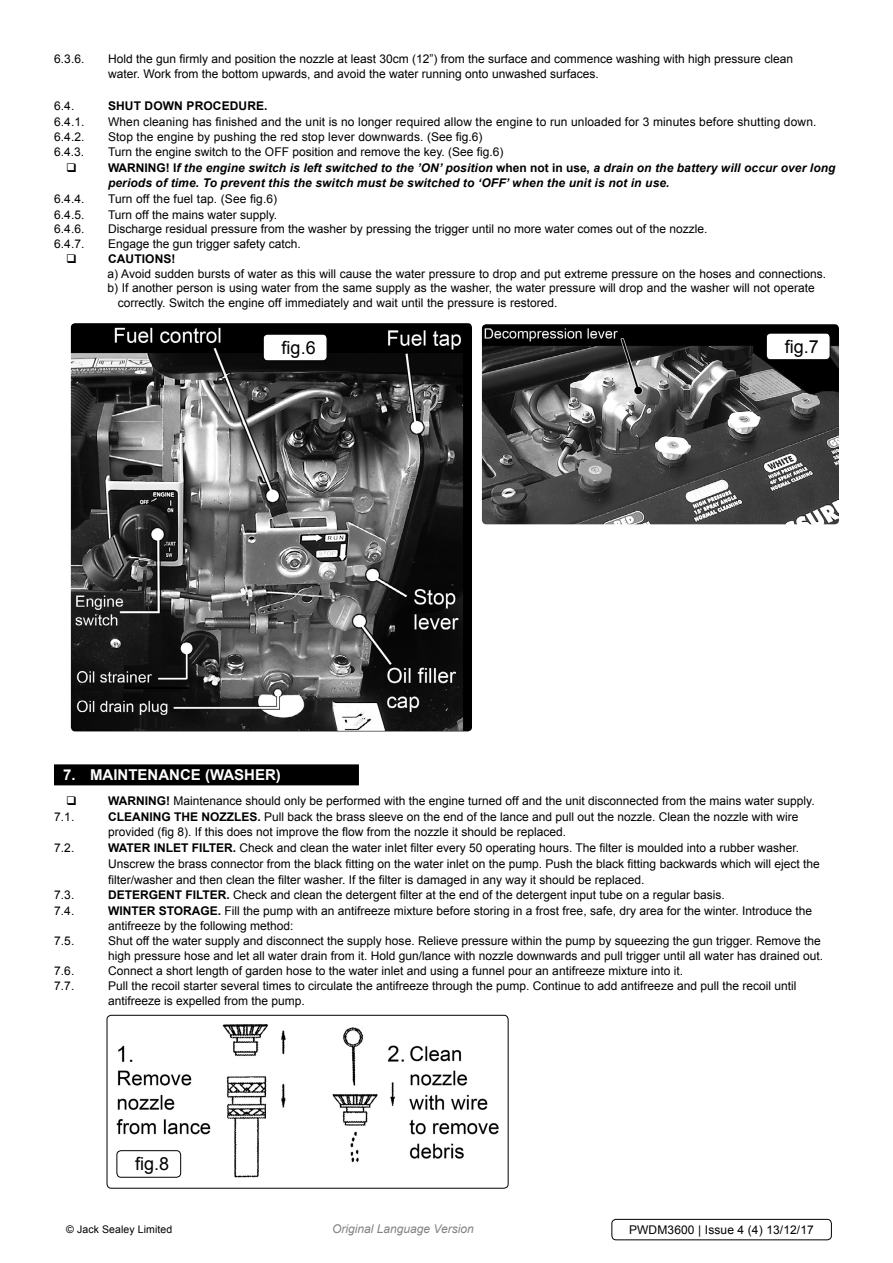
<style>
.page{position:relative;width:893px;height:1263px;background:#fff}
.page>*{position:absolute;margin:0;border:0;box-sizing:border-box;transform-origin:0 0}
.t1{font:18px "Arial";color:#000}
.t2{font:700 15px "Arial";color:#fff}
.t3{font:12px/15.8px "Arial";color:#000}
.t4{font:italic 700 12px/15.8px "Arial";letter-spacing:.01em;color:#000}
.t5{font:700 12px "Arial";letter-spacing:.005em;color:#000}
.t6{font:italic 12px "Arial";color:#808285}
.t7{font:10.5px "Arial";letter-spacing:.01em;color:#000}
.s1{font-style:normal}
.s2{font-weight:700}
</style>
<div class="page">
<div style="left:54px;top:764px;width:305px;height:21px;background:#000"></div>
<img style="left:71px;top:323px;width:401px;height:408px">
<img style="left:482px;top:324px;width:357px;height:200px">
<div style="left:263px;top:334px;width:64px;height:27px;background:#fff;border-radius:4px"></div>
<div style="left:263px;top:334px;width:64px;height:27px;border:1px solid #000;border-radius:4px"></div>
<div style="left:766px;top:333px;width:64px;height:27px;background:#fff;border-radius:4px"></div>
<div style="left:766px;top:333px;width:64px;height:27px;border:1px solid #000;border-radius:4px"></div>
<img style="left:116px;top:1024px;width:383px;height:154px">
<div style="left:107px;top:1015px;width:401px;height:173px;border:1px solid #000;border-radius:4px"></div>
<div style="left:117px;top:1150px;width:64px;height:27px;border:1px solid #000;border-radius:4px"></div>
<div style="left:611px;top:1219px;width:221px;height:21px;border:1px solid #000;border-radius:4px"></div>
<p class="t3" style="left:54px;top:51px;width:32px">6.3.6.</p>
<p class="t3" style="left:108px;top:51px;width:686px">Hold the gun firmly and position the nozzle at least 30cm (12”) from the surface and commence washing with high pressure clean water. Work from the bottom upwards, and avoid the water running onto unwashed surfaces.</p>
<p class="t3" style="left:54px;top:98px;width:22px">6.4.</p>
<p class="t5" style="left:108px;top:98px;width:10px">SHU</p>
<p class="t5" style="left:134px;top:98px;width:98px">T DOWN PROCEDURE</p>
<p class="t5" style="left:264px;top:98px;width:5px">.</p>
<p class="t3" style="left:54px;top:114px;width:32px">6.4.1.</p>
<p class="t3" style="left:108px;top:114px;width:710px">When cleaning has finished and the unit is no longer required allow the engine to run unloaded for 3 minutes before shutting down.</p>
<p class="t3" style="left:54px;top:130px;width:43px">6.4.2. S</p>
<p class="t3" style="left:54px;top:130px;width:430px;line-height:14.4px;text-indent:62px">top the engine by pushing the red stop lever downwards. (See fig.6)<br>6.4.3. Turn the engine switch to the OFF</p>
<p class="t3" style="left:292px;top:144px;width:213px">position and remove the key. (See fig.6)</p>
<p class="t4" style="left:108px;top:160px;width:729px;text-indent:28px"><span class="s1">NING! I</span>f the engine switch is left switched to the ’ON ’ position <span class="s1">WHEN NOT IN USE,</span> a drain on the battery will occur over long periods of time. To prevent this the switch must be switched to ‘OFF’ when the unit is not in use.</p>
<p class="t5" style="left:108px;top:159px;width:11px">WAR</p>
<p class="t3" style="left:54px;top:191px;width:32px">6.4.4.</p>
<p class="t3" style="left:108px;top:191px;width:171px">Turn off the fuel tap. (See fig.6)</p>
<p class="t3" style="left:54px;top:207px;width:32px">6.4.5.</p>
<p class="t3" style="left:108px;top:207px;width:171px">Turn off the mains water supply.</p>
<p class="t3" style="left:54px;top:221px;width:32px">6.4.6.</p>
<p class="t3" style="left:108px;top:221px;width:601px">Discharge residual pressure from the washer by pressing the trigger until no more water comes out of the nozzle.</p>
<p class="t3" style="left:54px;top:236px;width:43px">6.4.7. E</p>
<p class="t3" style="left:116px;top:236px;width:186px">ngage the gun trigger safety catch.</p>
<p class="t5" style="left:108px;top:251px;width:69px">CAUTIONS!</p>
<p class="t3" style="left:108px;top:266px;width:720px">a) Avoid sudden bursts of water as this will cause the water pressure to drop and put extreme pressure on the hoses and connections.</p>
<p class="t3" style="left:108px;top:280px;width:709px">b) If another person is using water from the same supply as the washer, the water pressure will drop and the washer will not operate</p>
<p class="t3" style="left:118px;top:295px;width:441px">correctly. Switch the engine off immediately and wait until the pressure is restored.</p>
<h1 class="t1" style="left:282px;top:336px;width:36px">fig.6</h1>
<h1 class="t1" style="left:785px;top:334px;width:36px">fig.7</h1>
<p class="t2" style="left:63px;top:765px;width:219px">7. MAINTENANC E (WASHER)</p>
<p class="t5" style="left:108px;top:793px;width:11px">WAR</p>
<p class="t3" style="left:136px;top:793px;width:680px"><span class="s2">NING!</span> Maintenance should only be performed with the engine turned off and the unit disconnected from the mains water supply.</p>
<p class="t3" style="left:54px;top:809px;width:22px">7.1.</p>
<p class="t5" style="left:108px;top:808px;width:18px">CLEA</p>
<p class="t5" style="left:141px;top:808px;width:102px">NING THE NOZZLES</p>
<p class="t3" style="left:108px;top:809px;width:692px;text-indent:149px"><span class="s2">.</span> Pull back the brass sleeve on the end of the lance and pull out the nozzle. Clean the nozzle with wire provided (fig 8). If this does not improve the flow from the nozzle it should be replaced.</p>
<p class="t3" style="left:54px;top:840px;width:22px">7.2.</p>
<p class="t3" style="left:108px;top:840px;width:692px"><span class="s2">WATER INLET FILTER.</span> Check and clean the water inlet filter every 50 operating hours. The filter is moulded into a rubber washer.</p>
<p class="t3" style="left:81px;top:856px;width:19px">U</p>
<p class="t3" style="left:108px;top:856px;width:713px;text-indent:9px">nscrew the brass connector from the black fitting on the water inlet on the pump. Push the black fitting backwards which will eject the filter/washer and then clean the filter washer. If the filter is damaged in any way it should be replaced.</p>
<p class="t3" style="left:54px;top:887px;width:22px">7.3.</p>
<p class="t3" style="left:108px;top:887px;width:618px"><span class="s2">DETERGENT FILTER.</span> Check and clean the detergent filter at the end of the detergent input tube on a regular basis.</p>
<p class="t3" style="left:54px;top:903px;width:22px">7.4.</p>
<p class="t3" style="left:108px;top:903px;width:706px;line-height:15px"><span class="s2">WINTER STO RAG E.</span> Fill the pump with an antifreeze mixture before storing in a frost free, safe, dry area for the winter. Introduce the antifreeze by the following method:</p>
<p class="t3" style="left:54px;top:933px;width:22px">7.5.</p>
<p class="t3" style="left:108px;top:933px;width:716px;line-height:15px">Shut off the water supply and disconnect the supply hose. Relieve pressure within the pump by squeezing the gun trigger. Remove the high pressure hose and let all water drain from it. Hold gun/lance with nozzle downwards and pull trigger until all water has drained out.</p>
<p class="t3" style="left:54px;top:963px;width:22px">7.6.</p>
<p class="t3" style="left:108px;top:963px;width:576px">Connect a short length of garden hose to the water inlet and using a funnel pour an antifreeze mixture into it.</p>
<p class="t3" style="left:54px;top:978px;width:22px">7.7.</p>
<p class="t3" style="left:108px;top:978px;width:690px;line-height:15px">Pull the recoil starter several times to circulate the antifreeze through the pump. Continue to add antifreeze and pull the recoil until antifreeze is expelled from the pump.</p>
<h1 class="t1" style="left:135px;top:1152px;width:36px">fig.8</h1>
<p class="t7" style="left:66px;top:1223px;width:108px">© Jack Sealey Limited</p>
<p class="t6" style="left:332px;top:1221px;width:143px">Original Language Version</p>
<p class="t3" style="left:629px;top:1222px;width:186px">PWDM3600 | Issue 4 (4) 13/12/17</p>
</div>
